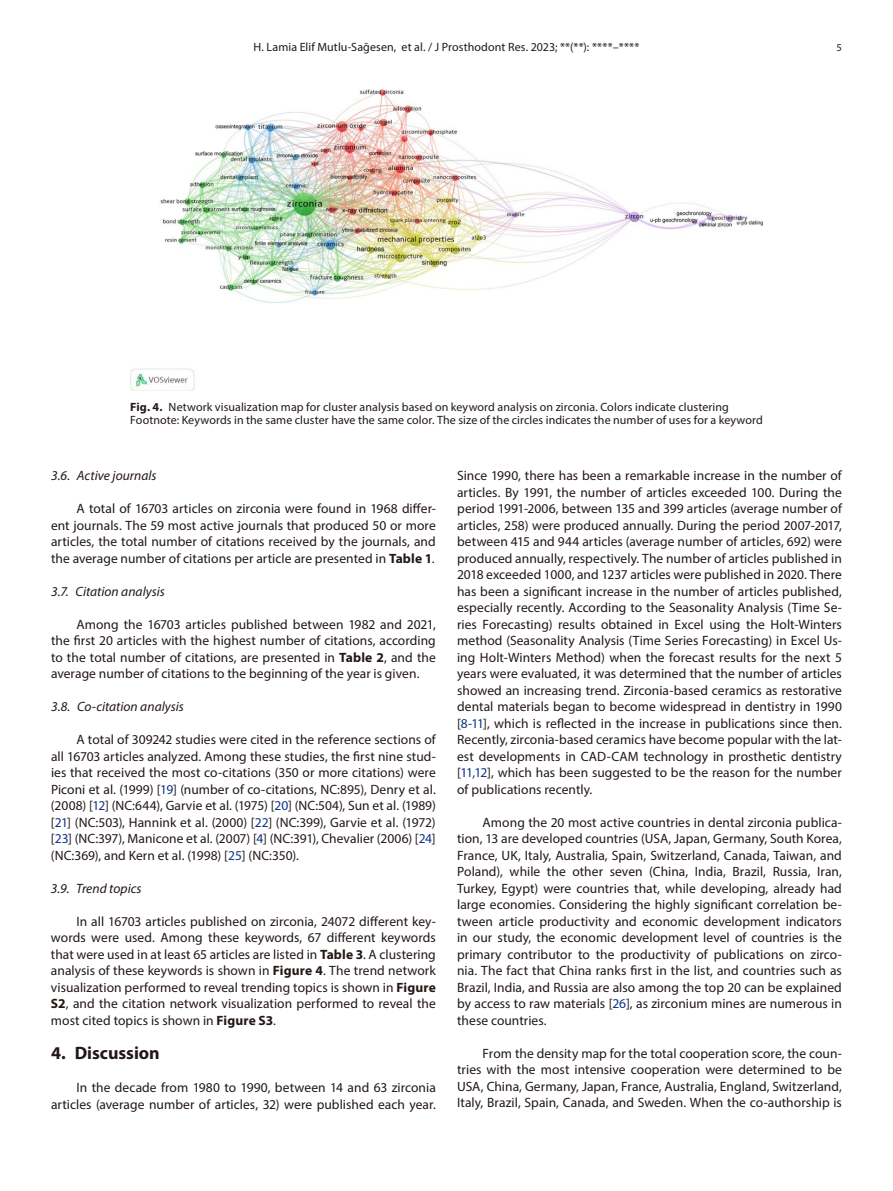
<style>
.page{position:relative;width:893px;height:1191px;background:#fff}
.page>*{position:absolute;margin:0;border:0;box-sizing:border-box;transform-origin:0 0}
.t1{font:700 18px "Myriad Pro";color:#221815}
.t2{font:13.5px/16.5px "Myriad Pro";letter-spacing:.005em;color:#221815;text-align:justify}
.t3{font:italic 13.5px "Myriad Pro";color:#221815}
.t4{font:12px/13.5px "Myriad Pro";letter-spacing:.005em;color:#221815}
.t5{font:10.65px "Myriad Pro";color:#221815}
.s1{font-weight:700}
.s2{color:#0c3388}
</style>
<div class="page">
<img style="left:130px;top:89px;width:633px;height:301px">
<p class="t4" style="left:254px;top:40px;width:387px">H. Lamia Elif Mutlu-Sağesen, et al. / J Prosthodont Res. 2023; **(**): ****–****</p>
<p class="t5" style="left:836px;top:41px;width:7px">5</p>
<p class="t4" style="left:130px;top:399px;width:634px"><span class="s1">Fig. 4.</span> Network visualization map for cluster analysis based on keyword analysis on zirconia. Colors indicate clustering<br>Footnote: Keywords in the same cluster have the same color. The size of the circles indicates the number of uses for a keyword</p>
<p class="t3" style="left:51px;top:467px;width:107px">3.6. Active journals</p>
<p class="t2" style="left:51px;top:500px;width:386px;text-indent:26px">A total of 16703 articles on zirconia were found in 1968 differ&shy;ent journals. The 59 most active journals that produced 50 or more articles, the total number of citations received by the journals, and the average number of citations per article are presented in <span class="s1">Table 1</span>.</p>
<p class="t3" style="left:51px;top:583px;width:115px">3.7. Citation analysis</p>
<p class="t2" style="left:51px;top:616px;width:386px;text-indent:26px">Among the 16703 articles published between 1982 and 2021, the first 20 articles with the highest number of citations, according to the total number of citations, are presented in <span class="s1">Table 2</span>, and the average number of citations to the beginning of the year is given.</p>
<p class="t3" style="left:51px;top:698px;width:134px">3.8. Co-citation analysis</p>
<p class="t2" style="left:51px;top:731px;width:386px;text-indent:26px">A total of 309242 studies were cited in the reference sections of all 16703 articles analyzed. Among these studies, the first nine stud&shy;ies that received the most co-citations (350 or more citations) were Piconi et al. (1999) [<span class="s2">19</span>] (number of co-citations, NC:895), Denry et al. (2008) [<span class="s2">12</span>] (NC:644), Garvie et al. (1975) [<span class="s2">20</span>] (NC:504), Sun et al. (1989) [<span class="s2">21</span>] (NC:503), Hannink et al. (2000) [<span class="s2">22</span>] (NC:399), Garvie et al. (1972) [<span class="s2">23</span>] (NC:397), Manicone et al. (2007) [<span class="s2">4</span>] (NC:391), Chevalier (2006) [<span class="s2">24</span>] (NC:369), and Kern et al. (1998) [<span class="s2">25</span>] (NC:350).</p>
<p class="t3" style="left:51px;top:880px;width:92px">3.9. Trend topics</p>
<p class="t2" style="left:51px;top:913px;width:386px;text-indent:26px">In all 16703 articles published on zirconia, 24072 different key&shy;words were used. Among these keywords, 67 different keywords that were used in at least 65 articles are listed in <span class="s1">Table 3</span>. A clustering analysis of these keywords is shown in <span class="s1">Figure 4</span>. The trend network visualization performed to reveal trending topics is shown in <span class="s1">Figure S2</span>, and the citation network visualization performed to reveal the most cited topics is shown in <span class="s1">Figure S3</span>.</p>
<h1 class="t1" style="left:51px;top:1041px;width:110px">4. Discussion</h1>
<p class="t2" style="left:51px;top:1079px;width:386px;text-align:right">In the decade from 1980 to 1990, between 14 and 63 zirconia articles (average number of articles, 32) were published each year.</p>
<p class="t2" style="left:457px;top:467px;width:386px">Since 1990, there has been a remarkable increase in the number of articles. By 1991, the number of articles exceeded 100. During the period 1991-2006, between 135 and 399 articles (average number of articles, 258) were produced annually. During the period 2007-2017, between 415 and 944 articles (average number of articles, 692) were produced annually, respectively. The number of articles published in 2018 exceeded 1000, and 1237 articles were published in 2020. There has been a significant increase in the number of articles published, especially recently. According to the Seasonality Analysis (Time Se&shy;ries Forecasting) results obtained in Excel using the Holt-Winters method (Seasonality Analysis (Time Series Forecasting) in Excel Us&shy;ing Holt-Winters Method) when the forecast results for the next 5 years were evaluated, it was determined that the number of articles showed an increasing trend. Zirconia-based ceramics as restorative dental materials began to become widespread in dentistry in 1990 [<span class="s2">8-11</span>], which is reflected in the increase in publications since then.<br>Recently, zirconia-based ceramics have become popular with the lat&shy;est developments in CAD-CAM technology in prosthetic dentistry [<span class="s2">11,12</span>], which has been suggested to be the reason for the number of publications recently.</p>
<p class="t2" style="left:457px;top:814px;width:386px;text-indent:26px">Among the 20 most active countries in dental zirconia publica&shy;tion, 13 are developed countries (USA, Japan, Germany, South Korea, France, UK, Italy, Australia, Spain, Switzerland, Canada, Taiwan, and Poland), while the other seven (China, India, Brazil, Russia, Iran, Turkey, Egypt) were countries that, while developing, already had large economies. Considering the highly significant correlation be&shy;tween article productivity and economic development indicators in our study, the economic development level of countries is the primary contributor to the productivity of publications on zirco&shy;nia. The fact that China ranks first in the list, and countries such as Brazil, India, and Russia are also among the top 20 can be explained by access to raw materials [<span class="s2">26</span>], as zirconium mines are numerous in these countries.</p>
<p class="t2" style="left:457px;top:1044px;width:386px;text-indent:26px">From the density map for the total cooperation score, the coun&shy;tries with the most intensive cooperation were determined to be USA, China, Germany, Japan, France, Australia, England, Switzerland, Italy, Brazil, Spain, Canada, and Sweden. When the co-authorship is</p>
</div>
